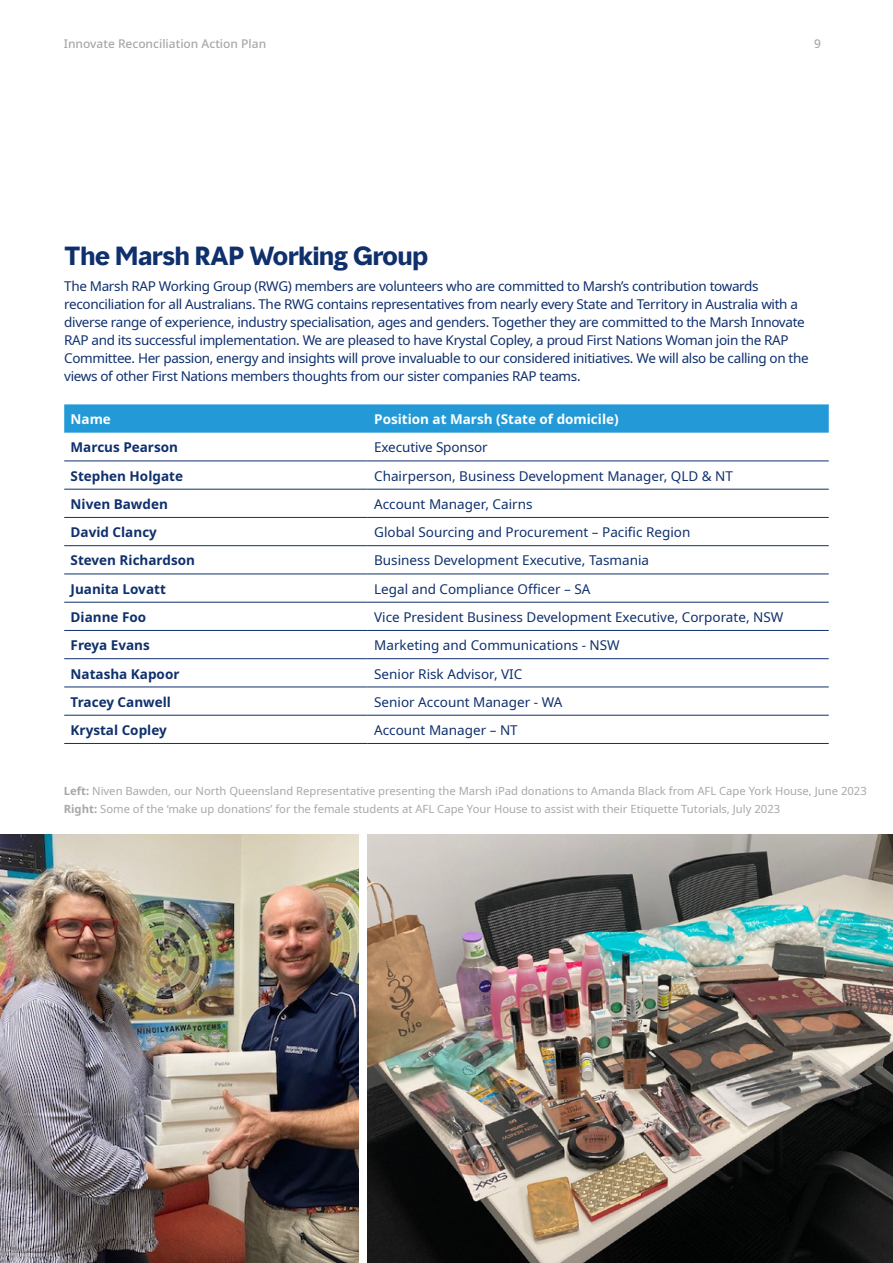
<style>
.page{position:relative;width:893px;height:1263px;background:#fff}
.page>*{position:absolute;margin:0;border:0;box-sizing:border-box;transform-origin:0 0}
.t1{font:700 24px "MMC Display";letter-spacing:-.01em;color:#0f306d}
.t2{font:13.5px/18px "Noto Sans";letter-spacing:-.025em;color:#0f306d}
.t3{font:13.5px "Noto Sans";color:#0f306d}
.t4{font:700 13.5px "Noto Sans";color:#0f306d}
.t5{font:700 13.5px "Noto Sans";color:#fff}
.t6{font:500 12px "Noto Sans";color:#a8a8a7}
.t7{font:11.25px/17.7px "Noto Sans";color:#a8a8a7}
.s1{font-weight:700}
</style>
<div class="page">
<img style="left:0;top:834px;width:359px;height:429px">
<img style="left:367px;top:834px;width:526px;height:429px">
<svg style="left:64px;top:404px;width:765px;height:29px;background:#289cd8"></svg>
<hr style="left:64px;top:460px;width:304px;height:1px;background:#0f306d">
<hr style="left:368px;top:460px;width:461px;height:1px;background:#0f306d">
<hr style="left:64px;top:489px;width:304px;height:1px;background:#0f306d">
<hr style="left:368px;top:489px;width:461px;height:1px;background:#0f306d">
<hr style="left:64px;top:517px;width:304px;height:1px;background:#0f306d">
<hr style="left:368px;top:517px;width:461px;height:1px;background:#0f306d">
<hr style="left:64px;top:545px;width:304px;height:1px;background:#0f306d">
<hr style="left:368px;top:545px;width:461px;height:1px;background:#0f306d">
<hr style="left:64px;top:573px;width:304px;height:1px;background:#0f306d">
<hr style="left:368px;top:573px;width:461px;height:1px;background:#0f306d">
<hr style="left:64px;top:602px;width:304px;height:1px;background:#0f306d">
<hr style="left:368px;top:602px;width:461px;height:1px;background:#0f306d">
<hr style="left:64px;top:630px;width:304px;height:1px;background:#0f306d">
<hr style="left:368px;top:630px;width:461px;height:1px;background:#0f306d">
<hr style="left:64px;top:658px;width:304px;height:1px;background:#0f306d">
<hr style="left:368px;top:658px;width:461px;height:1px;background:#0f306d">
<hr style="left:64px;top:686px;width:304px;height:1px;background:#0f306d">
<hr style="left:368px;top:686px;width:461px;height:1px;background:#0f306d">
<hr style="left:64px;top:715px;width:304px;height:1px;background:#0f306d">
<hr style="left:368px;top:715px;width:461px;height:1px;background:#0f306d">
<hr style="left:64px;top:743px;width:304px;height:1px;background:#0f306d">
<hr style="left:368px;top:743px;width:461px;height:1px;background:#0f306d">
<p class="t6" style="left:64px;top:35px;width:204px">Innovate Reconciliation Action Plan</p>
<p class="t6" style="left:814px;top:35px;width:8px">9</p>
<h1 class="t1" style="left:64px;top:240px;width:365px">The Marsh RAP Working Group</h1>
<p class="t2" style="left:64px;top:278px;width:746px">The Marsh RAP Working Group (RWG) members are volunteers who are committed to Marsh’s contribution towards reconciliation for all Australians. The RWG contains representatives from nearly every State and Territory in Australia with a diverse range of experience, industry specialisation, ages and genders. Together they are committed to the Marsh Innovate RAP and its successful implementation. We are pleased to have Krystal Copley, a proud First Nations Woman join the RAP Committee. Her passion, energy and insights will prove invaluable to our considered initiatives. We will also be calling on the views of other First Nations members thoughts from our sister companies RAP teams.</p>
<p class="t5" style="left:71px;top:410px;width:42px">Name</p>
<p class="t5" style="left:374px;top:410px;width:246px">Position at Marsh (State of domicile)</p>
<p class="t4" style="left:71px;top:438px;width:109px">Marcus Pearson</p>
<p class="t2" style="left:374px;top:439px;width:115px">Executive Sponsor</p>
<p class="t4" style="left:71px;top:466px;width:114px">Stephen Holgate</p>
<p class="t3" style="left:374px;top:466px;width:360px">Chairperson, Business Development Manager, QLD &amp; NT</p>
<p class="t4" style="left:71px;top:494px;width:99px">Niven Bawden</p>
<p class="t3" style="left:374px;top:494px;width:160px">Account Manager, Cairns</p>
<p class="t4" style="left:71px;top:523px;width:88px">David Clancy</p>
<p class="t3" style="left:374px;top:523px;width:318px">Global Sourcing and Procurement – Pacific Region</p>
<p class="t4" style="left:71px;top:551px;width:126px">Steven Richardson</p>
<p class="t3" style="left:374px;top:551px;width:276px">Business Development Executive, Tasmania</p>
<p class="t4" style="left:71px;top:579px;width:97px">Juanita Lovatt</p>
<p class="t3" style="left:374px;top:579px;width:218px">Legal and Compliance Officer – SA</p>
<p class="t4" style="left:71px;top:607px;width:77px">Dianne Foo</p>
<p class="t3" style="left:374px;top:607px;width:411px">Vice President Business Development Executive, Corporate, NSW</p>
<p class="t4" style="left:71px;top:636px;width:81px">Freya Evans</p>
<p class="t3" style="left:374px;top:636px;width:247px">Marketing and Communications - NSW</p>
<p class="t4" style="left:71px;top:664px;width:110px">Natasha Kapoor</p>
<p class="t3" style="left:374px;top:664px;width:150px">Senior Risk Advisor, VIC</p>
<p class="t4" style="left:71px;top:692px;width:102px">Tracey Canwell</p>
<p class="t3" style="left:374px;top:692px;width:190px">Senior Account Manager - WA</p>
<p class="t4" style="left:71px;top:720px;width:98px">Krystal Copley</p>
<p class="t3" style="left:374px;top:721px;width:145px">Account Manager – NT</p>
<p class="t7" style="left:64px;top:783px;width:804px"><span class="s1">Left:</span> Niven Bawden, our North Queensland Representative presenting the Marsh iPad donations to Amanda Black from AFL Cape York House, June 2023<br><span class="s1">Right:</span> Some of the ‘make up donations’ for the female students at AFL Cape Your House to assist with their Etiquette Tutorials, July 2023</p>
</div>
